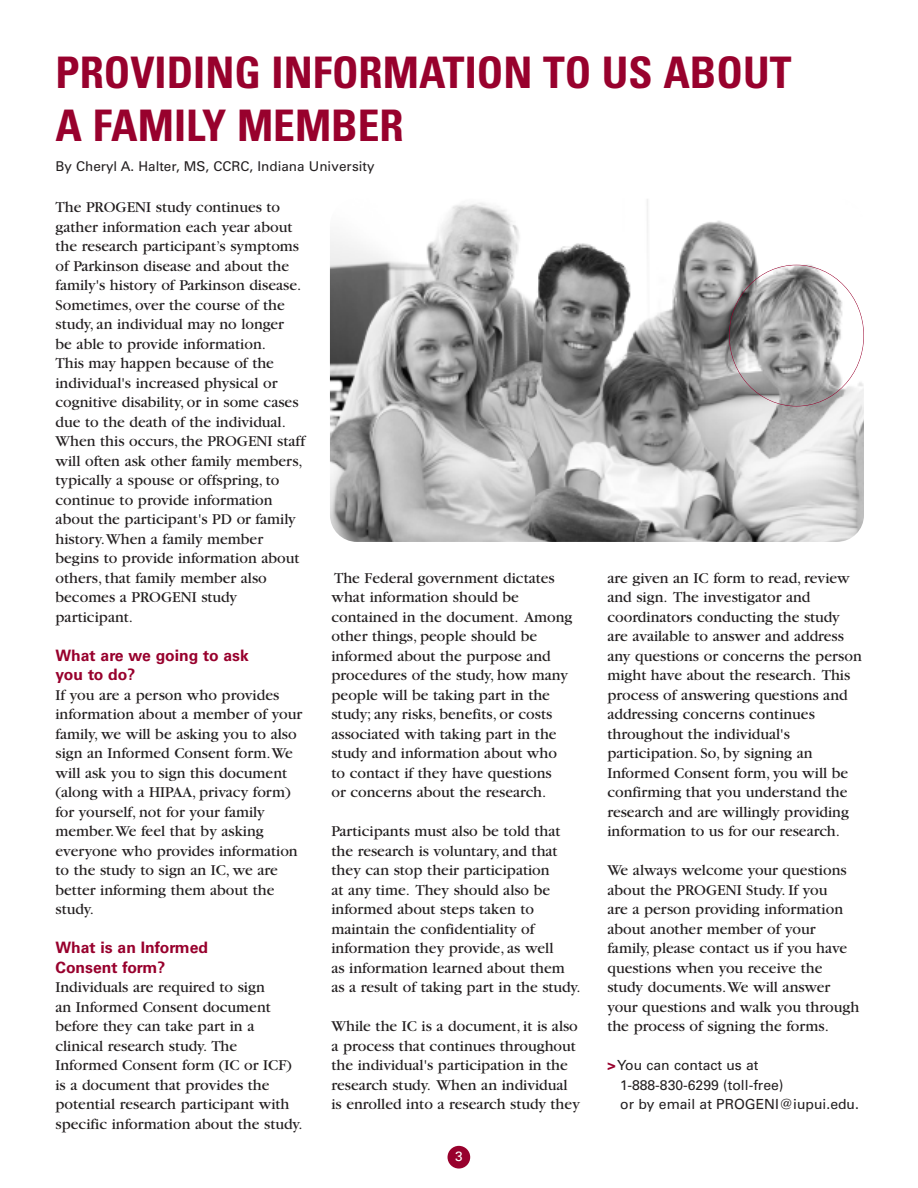
<style>
.page{position:relative;width:918px;height:1188px;background:#fff}
.page>*{position:absolute;margin:0;border:0;box-sizing:border-box;transform-origin:0 0}
.t1{font:700 condensed 43.5px/52.2px "Univers";color:#98012d}
.t2{font:15.75px/19.5px "Garamond";color:#231f20}
.t3{font:700 15.75px/19.5px "Univers";color:#98012d}
.t4{font:13.95px/19.5px "Univers";color:#231f20}
.t5{font:13.5px "Univers";color:#231f20}
.t6{font:13.5px "Univers";color:#fff}
.s1{font-weight:700;color:#98012d}
</style>
<div class="page">
<div style="left:448px;top:1146px;width:22px;height:23px;background:#98012d;border-radius:50%"></div>
<img style="left:330px;top:199px;width:534px;height:343px">
<h1 class="t1" style="left:56px;top:50px;width:737px">PROVIDING INFORMATION TO US ABOUT<br>A FAMILY MEMBER</h1>
<p class="t5" style="left:56px;top:161px;width:321px">By Cheryl A. Halter, MS, CCRC, Indiana University</p>
<p class="t2" style="left:56px;top:199px;width:251px">The PROGENI study continues to gather information each year about the research participant’s symptoms of Parkinson disease and about the family's history of Parkinson disease.<br>Sometimes, over the course of the study, an individual may no longer<br>be able to provide information.<br>This may happen because of the individual's increased physical or cognitive disability, or in some cases due to the death of the individual.<br>When this occurs, the PROGENI staff will often ask other family members, typically a spouse or offspring, to continue to provide information about the participant's PD or family history.When a family member begins to provide information about others, that family member also becomes a PROGENI study participant.</p>
<p class="t3" style="left:56px;top:647px;width:195px">What are we going to ask you to do?</p>
<p class="t2" style="left:56px;top:686px;width:248px">If you are a person who provides information about a member of your family, we will be asking you to also sign an Informed Consent form.We will ask you to sign this document (along with a HIPAA, privacy form) for yourself, not for your family member.We feel that by asking everyone who provides information to the study to sign an IC, we are better informing them about the study.</p>
<p class="t3" style="left:56px;top:939px;width:154px">What is an Informed<br>Consent form?</p>
<p class="t2" style="left:56px;top:979px;width:249px">Individuals are required to sign<br>an Informed Consent document before they can take part in a clinical research study. The<br>Informed Consent form (IC or ICF) is a document that provides the potential research participant with specific information about the study.</p>
<p class="t2" style="left:331px;top:569px;width:243px">The Federal government dictates what information should be contained in the document. Among other things, people should be informed about the purpose and procedures of the study, how many people will be taking part in the study; any risks, benefits, or costs associated with taking part in the study and information about who to contact if they have questions<br>or concerns about the research.</p>
<p class="t2" style="left:331px;top:823px;width:251px">Participants must also be told that the research is voluntary, and that they can stop their participation<br>at any time. They should also be informed about steps taken to maintain the confidentiality of information they provide, as well<br>as information learned about them as a result of taking part in the study.</p>
<p class="t2" style="left:331px;top:1018px;width:250px">While the IC is a document, it is also a process that continues throughout the individual's participation in the research study. When an individual is enrolled into a research study they</p>
<p class="t2" style="left:607px;top:569px;width:256px">are given an IC form to read, review and sign. The investigator and coordinators conducting the study are available to answer and address any questions or concerns the person might have about the research. This process of answering questions and addressing concerns continues throughout the individual's participation. So, by signing an Informed Consent form, you will be confirming that you understand the research and are willingly providing information to us for our research.</p>
<p class="t2" style="left:607px;top:862px;width:253px">We always welcome your questions about the PROGENI Study. If you<br>are a person providing information about another member of your family, please contact us if you have questions when you receive the study documents.We will answer your questions and walk you through the process of signing the forms.</p>
<p class="t4" style="left:620px;top:1057px;width:240px;text-indent:-13px"><span class="s1">&gt;</span>You can contact us at<br>1-888-830-6299 (toll-free)<br>or by email at PROGENI@iupui.edu.</p>
<p class="t6" style="left:455px;top:1151px;width:9px">3</p>
</div>
